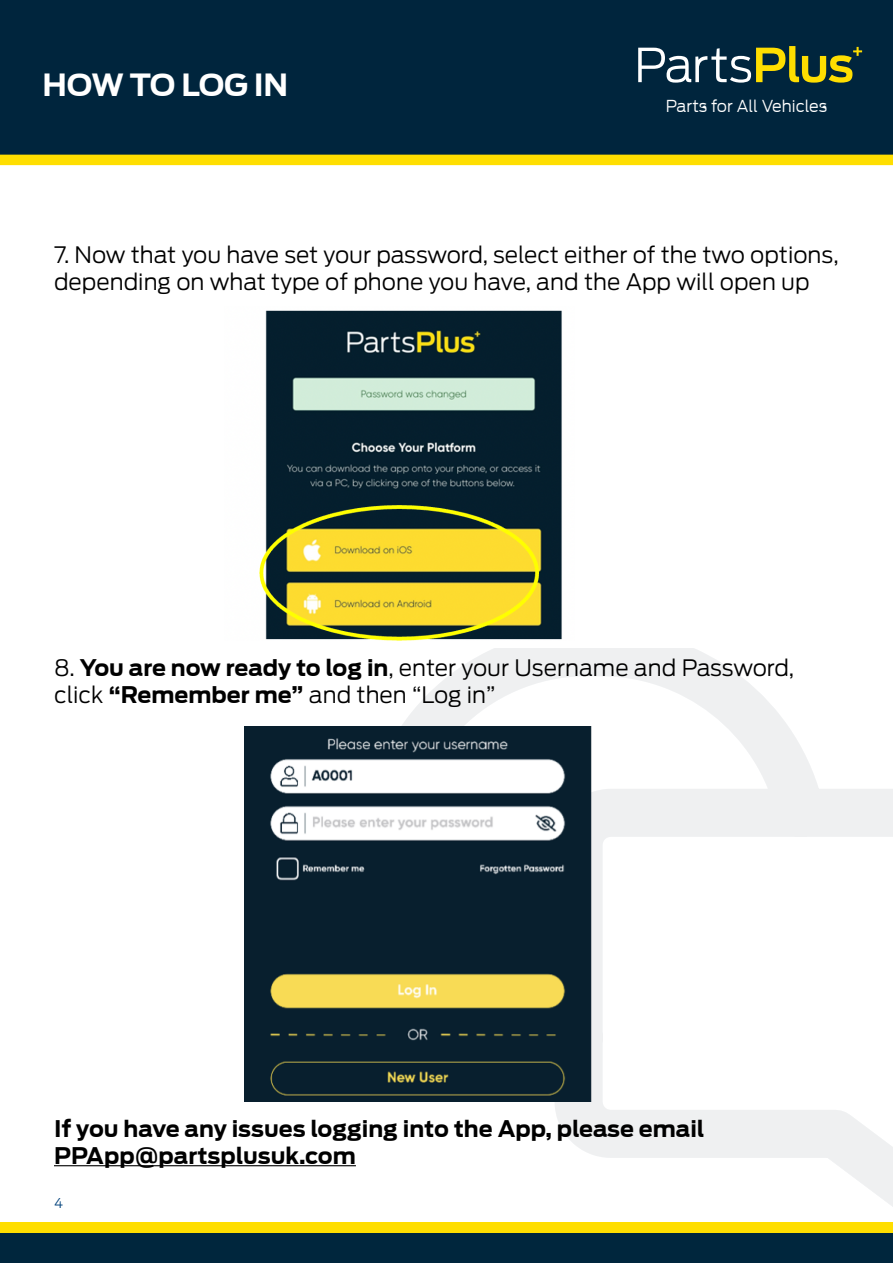
<style>
.page{position:relative;width:893px;height:1263px;background:#fff}
.page>*{position:absolute;margin:0;border:0;box-sizing:border-box;transform-origin:0 0}
.t1{font:700 30px "Ford Antenna";letter-spacing:-.02em;color:#fff}
.t2{font:300 22.5px/27px "Ford Antenna";color:#000}
.t3{font:700 22.5px/27px "Ford Antenna";color:#000}
.t4{font:300 16.2px "Ford Antenna";color:#fff}
.t5{font:300 13.5px "Ford Antenna";color:#00417b}
.s1{font-weight:700}
</style>
<div class="page">
<div style="left:0;top:1222px;width:893px;height:41px;background:#ffde00"></div>
<div style="left:0;top:1233px;width:893px;height:30px;background:#00263d"></div>
<svg style="left:348px;top:648px;width:545px;height:559px"></svg>
<div style="left:0;top:0;width:893px;height:160px;background:#00253d"></div>
<div style="left:0;top:155px;width:893px;height:10px;background:#ffde00"></div>
<svg style="left:638px;top:46px;width:224px;height:37px"></svg>
<hr style="left:54px;top:1165px;width:302px;height:1px;background:#000">
<img style="left:259px;top:310px;width:303px;height:330px">
<img style="left:244px;top:727px;width:349px;height:374px">
<h1 class="t1" style="left:43px;top:67px;width:247px">HOW TO LOG IN</h1>
<p class="t4" style="left:666px;top:96px;width:163px">Parts for All Vehicles</p>
<p class="t2" style="left:54px;top:238px;width:786px">7. Now that you have set your password, select either of the two options, depending on what type of phone you have, and the App will open up</p>
<p class="t2" style="left:54px;top:651px;width:741px">8. <span class="s1">You are now ready to log in</span>, enter your Username and Password, click <span class="s1">“Remember me”</span> and then “Log in”</p>
<p class="t3" style="left:54px;top:1115px;width:652px">If you have any issues logging into the App, please email<br>PPApp@partsplusuk.com</p>
<p class="t5" style="left:54px;top:1192px;width:11px">4</p>
</div>
